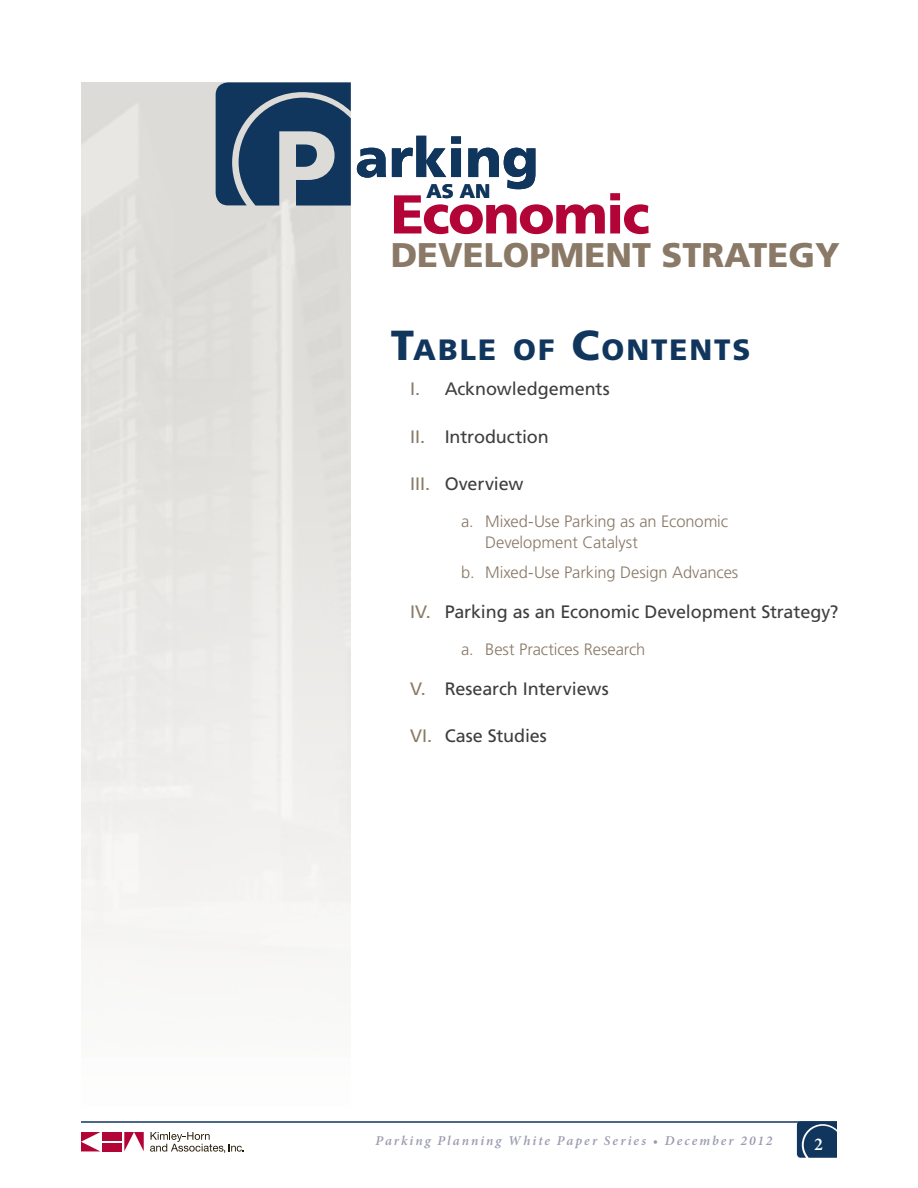
<style>
.page{position:relative;width:918px;height:1188px;background:#fff}
.page>*{position:absolute;margin:0;border:0;box-sizing:border-box;transform-origin:0 0}
.t1{font:900 55.05px "Frutiger LT Std";color:#11365d}
.t2{font:900 54.6px "Frutiger LT Std";letter-spacing:-.025em;color:#b30437}
.t3{font:900 34.2px "Frutiger LT Std";color:#897966}
.t4{font:900 29.4px "Frutiger LT Std";letter-spacing:.065em;color:#11365d}
.t5{font:900 19.65px "Frutiger LT Std";color:#11365d}
.t6{font:18px "Frutiger LT Std";letter-spacing:-.005em;color:#3e3e3f}
.t7{font:600 18px "Minion Pro";color:#fff}
.t8{font:300 16.5px/21px "Frutiger LT Std";letter-spacing:-.005em;color:#897966}
.t9{font:italic 600 13.5px "Minion Pro";letter-spacing:.15em;color:#9a9cb1}
.s1{font-size:42px}
.s2{color:#897966}
</style>
<div class="page">
<svg style="left:81px;top:1132px;width:19px;height:19px"></svg>
<div style="left:103px;top:1132px;width:19px;height:9px;background:#b30437"></div>
<div style="left:103px;top:1143px;width:19px;height:8px;background:#b30437"></div>
<svg style="left:124px;top:1132px;width:20px;height:19px"></svg>
<svg style="left:150px;top:1132px;width:94px;height:21px"></svg>
<hr style="left:81px;top:1121px;width:756px;height:2px;background:#11365d">
<svg style="left:797px;top:1121px;width:40px;height:37px"></svg>
<svg style="left:216px;top:82px;width:135px;height:124px"></svg>
<p class="t1" style="left:355px;top:125px;width:185px">arking</p>
<p class="t2" style="left:391px;top:181px;width:260px">Economic</p>
<p class="t5" style="left:426px;top:179px;width:65px">AS AN</p>
<p class="t3" style="left:391px;top:234px;width:451px">DEVELOPMENT STRATEGY</p>
<p class="t4" style="left:391px;top:332px;width:361px"><span class="s1">T</span>ABLE OF <span class="s1">C</span>ONTENTS</p>
<p class="t6" style="left:410px;top:378px;width:201px"><span class="s2">I.</span> Acknowledgements</p>
<p class="t6" style="left:410px;top:426px;width:140px"><span class="s2">II.</span> Introduction</p>
<p class="t6" style="left:410px;top:473px;width:115px"><span class="s2">III.</span> Overview</p>
<p class="t8" style="left:485px;top:511px;width:244px;text-indent:-24px">a. Mixed-Use Parking as an Economic<br>Development Catalyst</p>
<p class="t8" style="left:461px;top:562px;width:279px">b. Mixed-Use Parking Design Advances</p>
<p class="t6" style="left:410px;top:601px;width:430px"><span class="s2">IV.</span> Parking as an Economic Development Strategy?</p>
<p class="t8" style="left:461px;top:639px;width:186px">a. Best Practices Research</p>
<p class="t6" style="left:410px;top:678px;width:200px"><span class="s2">V.</span> Research Interviews</p>
<p class="t6" style="left:410px;top:725px;width:138px"><span class="s2">VI.</span> Case Studies</p>
<p class="t9" style="left:376px;top:1131px;width:398px">Parking Planning White Paper Series • December 2012</p>
<p class="t7" style="left:814px;top:1131px;width:10px">2</p>
</div>
